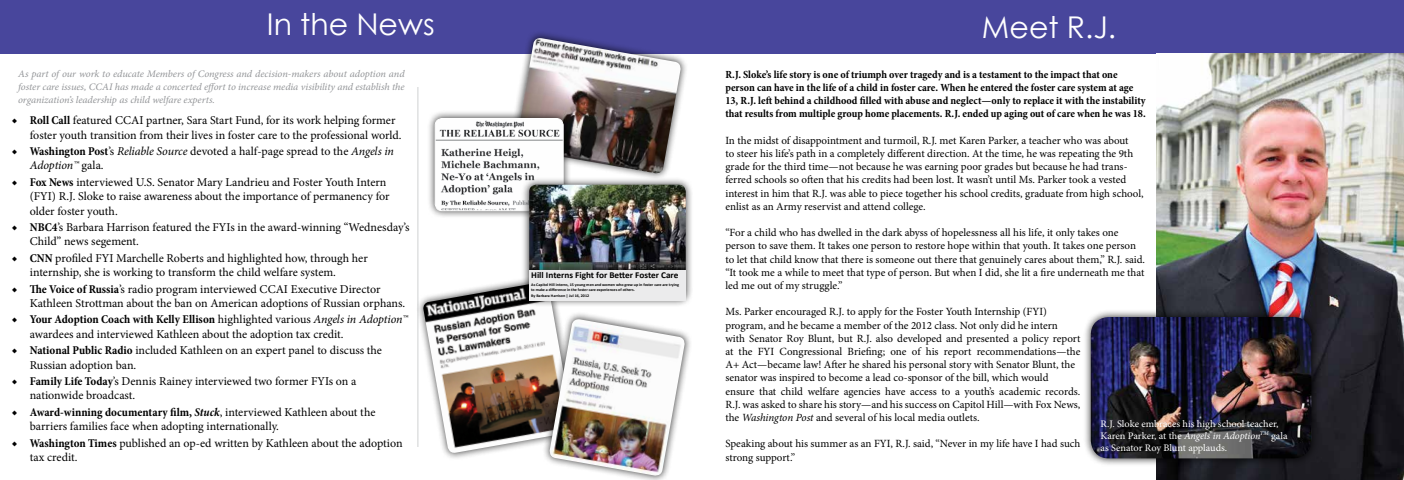
<style>
.page{position:relative;width:1404px;height:480px;background:#fff}
.page>*{position:absolute;margin:0;border:0;box-sizing:border-box;transform-origin:0 0}
.t1{font:30px "Century Gothic";color:#fff}
.t2{font:12px/14.4px "Minion Pro";color:#000}
.t3{font:11px/13.2px "Minion Pro";letter-spacing:-.005em;color:#000}
.t4{font:700 condensed 11px/13.2px "Minion Pro";color:#000}
.t5{font:italic 10px/13px "Minion Pro";letter-spacing:-.005em;color:#939598;text-align:justify;scale:1.04 1}
.t6{font:10px/12px "Minion Pro";letter-spacing:-.005em;color:#fff}
.t7{font:700 9px "Calibri";color:#000}
.t8{font:700 4px/4.8px "Calibri";color:#000}
.s1{font-weight:700;font-stretch:condensed}
.s2{font-style:italic}
.s3{font-weight:700;font-style:italic;font-stretch:condensed}
</style>
<div class="page">
<div style="left:0;top:0;width:1404px;height:54px;background:#48469c"></div>
<img style="left:1156px;top:54px;width:248px;height:426px">
<div style="left:1083px;top:309px;width:236px;height:157px;background:#000;opacity:.7"></div>
<img style="left:1091px;top:317px;width:220px;height:141px">
<hr style="left:417px;top:87px;width:1px;height:360px;background:#cfd1d2">
<div style="left:416px;top:274px;width:165px;height:186px;background:#000;opacity:.7"></div>
<img style="left:423px;top:281px;width:151px;height:173px">
<div style="left:508px;top:30px;width:180px;height:151px;background:#000;opacity:.7"></div>
<img style="left:515px;top:38px;width:167px;height:136px">
<div style="left:427px;top:110px;width:144px;height:109px;background:#000;opacity:.7"></div>
<img style="left:435px;top:119px;width:128px;height:92px">
<div style="left:435px;top:118px;width:129px;height:93px;border:1px solid #fff;border-radius:7px"></div>
<div style="left:521px;top:177px;width:173px;height:130px;background:#000;opacity:.7"></div>
<img style="left:529px;top:185px;width:157px;height:85px">
<div style="left:529px;top:270px;width:157px;height:31px;background:#ebebec"></div>
<div style="left:542px;top:312px;width:150px;height:168px;background:#000;opacity:.7"></div>
<img style="left:549px;top:319px;width:137px;height:158px">
<h1 class="t1" style="left:267px;top:6px;width:169px">In the News</h1>
<p class="t5" style="left:18px;top:68px;width:373px">As part of our work to educate Members of Congress and decision-makers about adoption and foster care issues, CCAI has made a concerted effort to increase media visibility and establish the organization’s leadership as child welfare experts.</p>
<p class="t2" style="left:30px;top:113px;width:373px;text-indent:-18px">◆ <span class="s1">Roll Call</span> featured CCAI partner, Sara Start Fund, for its work helping former foster youth transition from their lives in foster care to the professional world.</p>
<p class="t2" style="left:30px;top:144px;width:366px;text-indent:-18px">◆ <span class="s1">Washington Post</span>’s <span class="s2">Reliable Source</span> devoted a half-page spread to the <span class="s2">Angels in<br>Adoption™</span> gala.</p>
<p class="t2" style="left:30px;top:175px;width:361px;text-indent:-18px">◆ <span class="s1">Fox News</span> interviewed U.S. Senator Mary Landrieu and Foster Youth Intern (FYI) R.J. Sloke to raise awareness about the importance of permanency for older foster youth.</p>
<p class="t2" style="left:30px;top:220px;width:381px;text-indent:-18px">◆ <span class="s1">NBC4</span>’s Barbara Harrison featured the FYIs in the award-winning “Wednesday’s<br>Child” news segement.</p>
<p class="t2" style="left:30px;top:251px;width:340px;text-indent:-18px">◆ <span class="s1">CNN</span> profiled FYI Marchelle Roberts and highlighted how, through her internship, she is working to transform the child welfare system.</p>
<p class="t2" style="left:30px;top:282px;width:377px;text-indent:-18px">◆ <span class="s1">The Voice of Russia</span>’s radio program interviewed CCAI Executive Director<br>Kathleen Strottman about the ban on American adoptions of Russian orphans.</p>
<p class="t2" style="left:30px;top:312px;width:380px;text-indent:-18px">◆ <span class="s1">Your Adoption Coach with Kelly Ellison</span> highlighted various <span class="s2">Angels in Adoption™ </span>awardees and interviewed Kathleen about the adoption tax credit.</p>
<p class="t2" style="left:30px;top:343px;width:354px;text-indent:-18px">◆ <span class="s1">National Public Radio</span> included Kathleen on an expert panel to discuss the<br>Russian adoption ban.</p>
<p class="t2" style="left:30px;top:374px;width:328px;text-indent:-18px">◆ <span class="s1">Family Life Today</span>’s Dennis Rainey interviewed two former FYIs on a nationwide broadcast.</p>
<p class="t2" style="left:30px;top:405px;width:347px;text-indent:-18px">◆ <span class="s1">Award-winning documentary film,</span> <span class="s3">Stuck</span>, interviewed Kathleen about the barriers families face when adopting internationally.</p>
<p class="t2" style="left:30px;top:436px;width:374px;text-indent:-18px">◆ <span class="s1">Washington Times</span> published an op-ed written by Kathleen about the adoption tax credit.</p>
<p class="t7" style="left:531px;top:269px;width:149px">Hill Interns Fight for Better Foster Care</p>
<p class="t8" style="left:531px;top:282px;width:149px">As Capitol Hill interns, 15 young men and women who grew up in foster care are trying to make a difference in the foster care experiences of others.</p>
<p class="t8" style="left:531px;top:294px;width:60px">By Barbara Harrison | Jul 16, 2012</p>
<h1 class="t1" style="left:982px;top:9px;width:136px">Meet R.J.</h1>
<p class="t4" style="left:725px;top:68px;width:422px">R.J. Sloke’s life story is one of triumph over tragedy and is a testament to the impact that one person can have in the life of a child in foster care. When he entered the foster care system at age 13, R.J. left behind a childhood filled with abuse and neglect—only to replace it with the instability that results from multiple group home placements. R.J. ended up aging out of care when he was 18.</p>
<p class="t3" style="left:725px;top:134px;width:420px">In the midst of disappointment and turmoil, R.J. met Karen Parker, a teacher who was about<br>to steer his life’s path in a completely different direction. At the time, he was repeating the 9th grade for the third time—not because he was earning poor grades but because he had trans&shy;ferred schools so often that his credits had been lost. It wasn’t until Ms. Parker took a vested interest in him that R.J. was able to piece together his school credits, graduate from high school, enlist as an Army reservist and attend college.</p>
<p class="t3" style="left:725px;top:226px;width:421px">“For a child who has dwelled in the dark abyss of hopelessness all his life, it only takes one person to save them. It takes one person to restore hope within that youth. It takes one person to let that child know that there is someone out there that genuinely cares about them,” R.J. said. “It took me a while to meet that type of person. But when I did, she lit a fire underneath me that led me out of my struggle.”</p>
<p class="t3" style="left:725px;top:305px;width:357px">Ms. Parker encouraged R.J. to apply for the Foster Youth Internship (FYI) program, and he became a member of the 2012 class. Not only did he intern<br>with Senator Roy Blunt, but R.J. also developed and presented a policy report at the FYI Congressional Briefing; one of his report recommendations—the A+ Act—became law! After he shared his personal story with Senator Blunt, the senator was inspired to become a lead co-sponsor of the bill, which would<br>ensure that child welfare agencies have access to a youth’s academic records.<br>R.J. was asked to share his story—and his success on Capitol Hill—with Fox News, the <span class="s2">Washington Post</span> and several of his local media outlets.</p>
<p class="t3" style="left:725px;top:437px;width:356px">Speaking about his summer as an FYI, R.J. said, “Never in my life have I had such strong support.”</p>
<p class="t6" style="left:1101px;top:417px;width:188px">R.J. Sloke embraces his high school teacher,<br>Karen Parker, at the <span class="s2">Angels in Adoption</span><sup>TM</sup> gala as Senator Roy Blunt applauds.</p>
</div>
